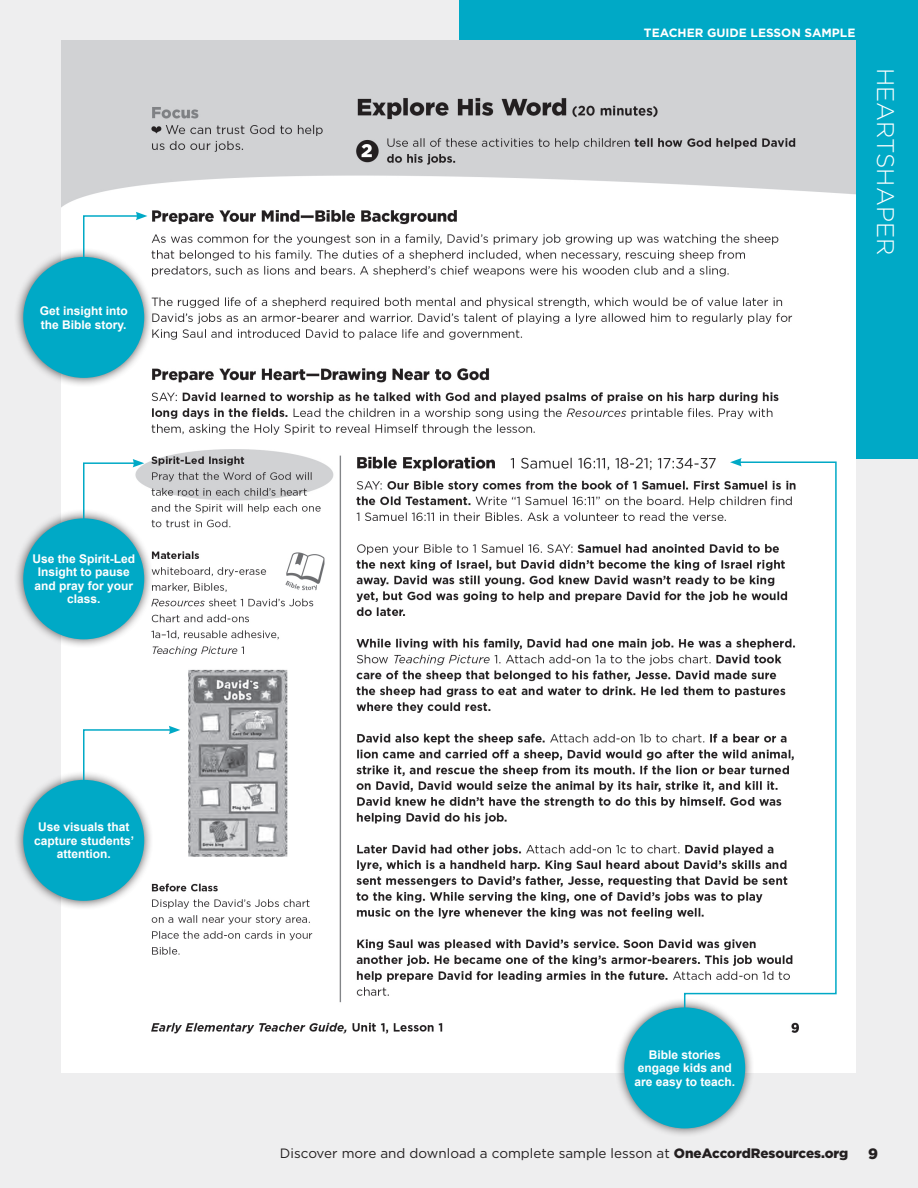
<style>
.page{position:relative;width:918px;height:1188px;background:#eeeeef}
.page>*{position:absolute;margin:0;border:0;box-sizing:border-box;transform-origin:0 0}
.t1{font:300 24px "Gotham";color:#fff}
.t2{font:900 15px "Gotham";color:#231f20}
.t3{font:13.5px "Gotham";color:#231f20}
.t4{font:700 12px/13.5px "Arial";color:#fff;text-align:center}
.t5{font:700 12px "Gotham";color:#fff}
.s1{font-weight:900}
</style>
<div class="page">
<div style="left:459px;top:0;width:459px;height:459px;background:#00a9c6"></div>
<img style="left:62px;top:40px;width:793px;height:1032px">
<div style="left:14px;top:248px;width:140px;height:139px;background:#231f20;opacity:.75"></div>
<div style="left:23px;top:257px;width:121px;height:121px;background:#00a9c6;border-radius:50%"></div>
<div style="left:14px;top:509px;width:140px;height:140px;background:#231f20;opacity:.75"></div>
<div style="left:23px;top:518px;width:121px;height:121px;background:#00a9c6;border-radius:50%"></div>
<div style="left:14px;top:771px;width:140px;height:139px;background:#231f20;opacity:.75"></div>
<div style="left:23px;top:780px;width:121px;height:121px;background:#00a9c6;border-radius:50%"></div>
<div style="left:615px;top:998px;width:140px;height:140px;background:#231f20;opacity:.75"></div>
<div style="left:624px;top:1007px;width:121px;height:121px;background:#00a9c6;border-radius:50%"></div>
<svg style="left:82px;top:212px;width:65px;height:55px;background:#dcf1f4"></svg>
<svg style="left:82px;top:459px;width:62px;height:71px;background:#ddf0f3"></svg>
<svg style="left:82px;top:726px;width:98px;height:70px;background:#e1f3f6"></svg>
<svg style="left:683px;top:461px;width:154px;height:564px;background:#e9eaeb"></svg>
<svg style="left:730px;top:458px;width:12px;height:8px"></svg>
<p class="t4" style="left:40px;top:304px;width:90px;text-align:left">Get insight into the Bible story.</p>
<p class="t4" style="left:32px;top:552px;width:104px">Use the Spirit-Led<br>Insight to pause and pray for your class.</p>
<p class="t4" style="left:34px;top:821px;width:102px">Use visuals that capture students’ attention.</p>
<p class="t5" style="left:644px;top:24px;width:213px">TEACHER GUIDE LESSON SAMPLE</p>
<h1 class="t1" style="left:901px;top:68px;width:189px;rotate:90deg">HEARTSHAPER</h1>
<p class="t4" style="left:634px;top:1048px;width:102px">Bible stories engage kids and are easy to teach.</p>
<p class="t3" style="left:280px;top:1145px;width:570px">Discover more and download a complete sample lesson at <span class="s1">OneAccordResources.org</span></p>
<p class="t2" style="left:868px;top:1144px;width:11px">9</p>
</div>
